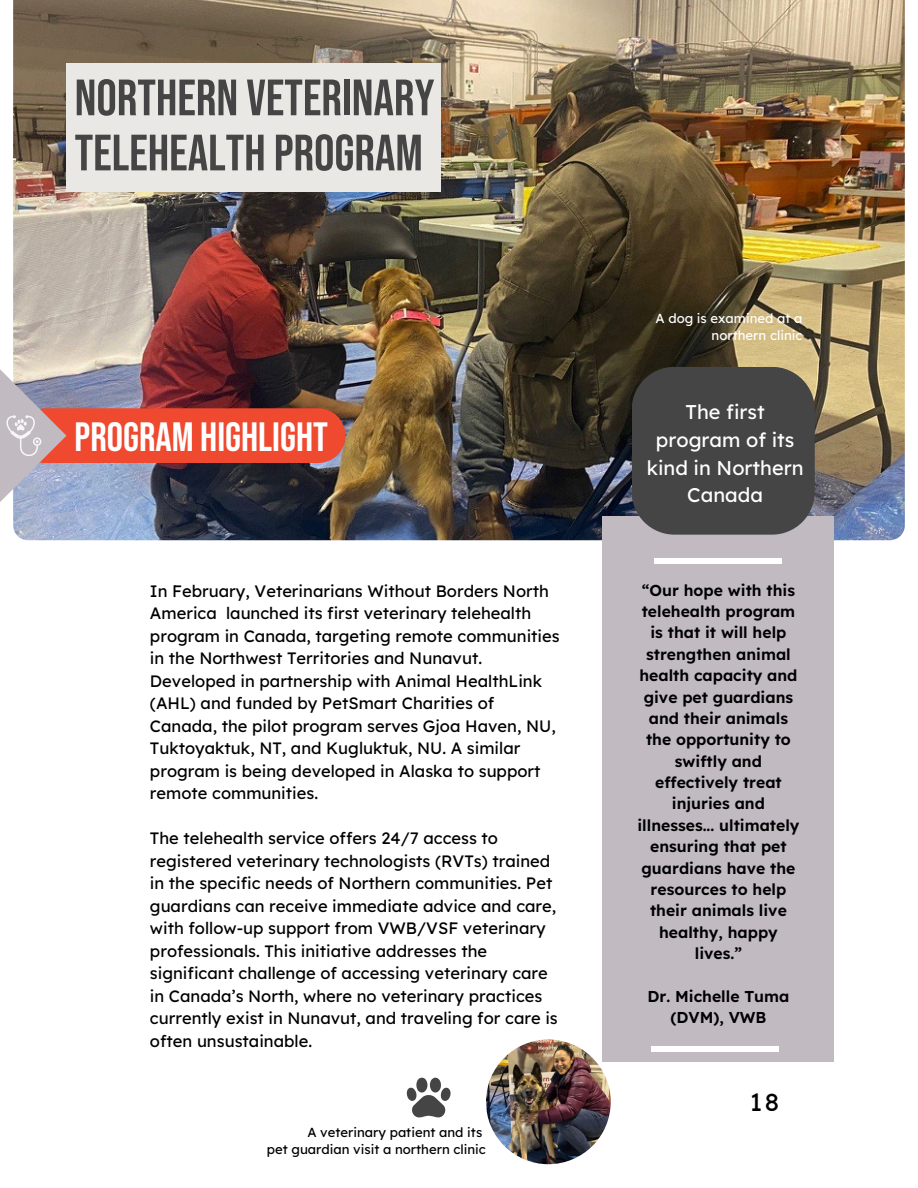
<style>
.page{position:relative;width:918px;height:1188px;background:#fff}
.page>*{position:absolute;margin:0;border:0;box-sizing:border-box;transform-origin:0 0}
.t1{font:51px/55.2px "Bebas Neue";color:#454545}
.t2{font:40.8px "Bebas Neue";color:#fff}
.t3{font:24.75px "Lexend";color:#000}
.t4{font:19.95px/27.8px "Lexend";color:#fff;text-align:center}
.t5{font:16.5px/22.5px "Lexend";color:#000}
.t6{font:600 15.75px/21.3px "Lexend";color:#000;text-align:center}
.t7{font:13.05px "Lexend";color:#000}
.t8{font:13.05px/17.5px "Lexend";color:#fff;text-align:right}
</style>
<div class="page">
<img style="left:13px;top:0;width:892px;height:540px">
<div style="left:603px;top:517px;width:231px;height:545px;background:#c1bac1"></div>
<div style="left:651px;top:1046px;width:128px;height:6px;background:#fff"></div>
<div style="left:655px;top:558px;width:127px;height:6px;background:#fff"></div>
<svg style="left:0;top:367px;width:66px;height:138px"></svg>
<div style="left:632px;top:367px;width:183px;height:168px;background:#454545"></div>
<img style="left:486px;top:1040px;width:125px;height:124px;border-radius:50%">
<svg style="left:406px;top:1077px;width:45px;height:41px"></svg>
<svg style="left:6px;top:408px;width:339px;height:55px"></svg>
<div style="left:66px;top:63px;width:375px;height:129px;background:#e9e8e5"></div>
<h5 class="t1" style="left:75px;top:72px;width:361px">NORTHERN VETERINARY<br>TELEHEALTH PROGRAM</h5>
<h4 class="t2" style="left:75px;top:414px;width:255px">PROGRAM HIGHLIGHT</h4>
<p class="t5" style="left:150px;top:579px;width:411px">In February, Veterinarians Without Borders North America launched its first veterinary telehealth program in Canada, targeting remote communities in the Northwest Territories and Nunavut.<br>Developed in partnership with Animal HealthLink (AHL) and funded by PetSmart Charities of Canada, the pilot program serves Gjoa Haven, NU, Tuktoyaktuk, NT, and Kugluktuk, NU. A similar program is being developed in Alaska to support remote communities.</p>
<p class="t5" style="left:150px;top:827px;width:409px">The telehealth service offers 24/7 access to registered veterinary technologists (RVTs) trained in the specific needs of Northern communities. Pet guardians can receive immediate advice and care, with follow-up support from VWB/VSF veterinary professionals. This initiative addresses the significant challenge of accessing veterinary care in Canada’s North, where no veterinary practices currently exist in Nunavut, and traveling for care is often unsustainable.</p>
<h2 class="t7" style="left:307px;top:1124px;width:176px">A veterinary patient and its</h2>
<h3 class="t7" style="left:267px;top:1141px;width:221px">pet guardian visit a northern clinic</h3>
<h4 class="t8" style="left:656px;top:309px;width:148px">A dog is examined at a northern clinic</h4>
<p class="t4" style="left:647px;top:398px;width:158px">The first program of its kind in Northern<br>Canada</p>
<h5 class="t6" style="left:637px;top:579px;width:163px">“Our hope with this telehealth program is that it will help strengthen animal health capacity and give pet guardians and their animals the opportunity to swiftly and effectively treat injuries and illnesses... ultimately ensuring that pet guardians have the resources to help their animals live healthy, happy lives.”</h5>
<h1 class="t6" style="left:648px;top:985px;width:143px">Dr. Michelle Tuma (DVM), VWB</h1>
<p class="t3" style="left:750px;top:1086px;width:31px">18</p>
</div>
